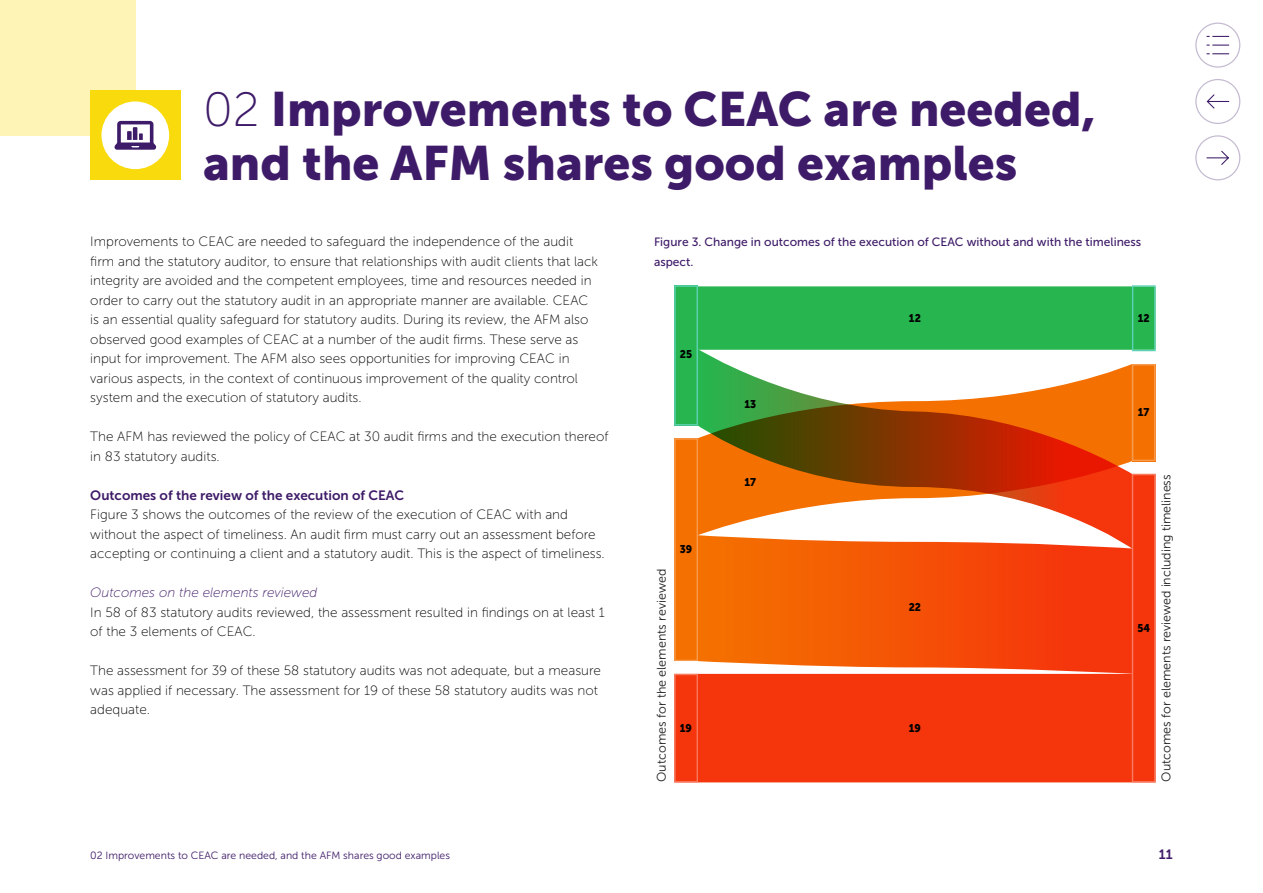
<style>
.page{position:relative;width:1263px;height:893px;background:#fff}
.page>*{position:absolute;margin:0;border:0;box-sizing:border-box;transform-origin:0 0}
.H2_-_Hoofdstuk_titel{font:48px/54px "Museo Sans 900";color:#3e1b68}
.P_-_Platte_tekst{font:13.5px/19.5px "Museo Sans 100";color:#000}
.H3_-_Alineakop{font:13.5px "Museo Sans 700";color:#3e1b68}
.H4_-_Alineasubkop{font:italic 13.5px "Museo Sans 100";color:#3e1b68}
.t1{font:12.6px "Museo Sans 300";color:#1d1d1b}
.t2{font:12px/19.5px "Museo Sans 500";color:#3e1b68}
.t3{font:11.1px "Museo Sans 900";color:#000;scale:.93 1}
.t4{font:10.5px "Museo Sans 300";color:#3e1b68}
.s1{font-family:"Museo Sans 100"}
</style>
<div class="page">
<div style="left:0;top:0;width:135px;height:135px;background:#fdf4b6"></div>
<div style="left:90px;top:90px;width:90px;height:90px;background:#f9db0d"></div>
<svg style="left:101px;top:101px;width:68px;height:68px"></svg>
<svg style="left:1195px;top:79px;width:45px;height:45px"></svg>
<svg style="left:1195px;top:135px;width:45px;height:45px"></svg>
<svg style="left:1195px;top:23px;width:45px;height:45px"></svg>
<svg style="left:674px;top:285px;width:481px;height:497px;background:#cc7437"></svg>
<div style="left:104px;top:104px;width:62px;height:62px;background:#fff;border-radius:31px"></div>
<svg style="left:115px;top:120px;width:41px;height:30px"></svg>
<h2 class="H2_-_Hoofdstuk_titel" style="left:203px;top:82px;width:894px"><span class="s1">02</span> Improvements to CEAC are needed, and the AFM shares good examples</h2>
<p class="P_-_Platte_tekst" style="left:90px;top:232px;width:509px">Improvements to CEAC are needed to safeguard the independence of the audit firm and the statutory auditor, to ensure that relationships with audit clients that lack integrity are avoided and the competent employees, time and resources needed in order to carry out the statutory audit in an appropriate manner are available. CEAC is an essential quality safeguard for statutory audits. During its review, the AFM also observed good examples of CEAC at a number of the audit firms. These serve as input for improvement. The AFM also sees opportunities for improving CEAC in various aspects, in the context of continuous improvement of the quality control system and the execution of statutory audits.</p>
<p class="P_-_Platte_tekst" style="left:90px;top:427px;width:520px">The AFM has reviewed the policy of CEAC at 30 audit firms and the execution thereof in 83 statutory audits.</p>
<h3 class="H3_-_Alineakop" style="left:90px;top:488px;width:315px">Outcomes of the review of the execution of CEAC</h3>
<p class="P_-_Platte_tekst" style="left:90px;top:505px;width:516px">Figure 3 shows the outcomes of the review of the execution of CEAC with and without the aspect of timeliness. An audit firm must carry out an assessment before accepting or continuing a client and a statutory audit. This is the aspect of timeliness.</p>
<h4 class="H4_-_Alineasubkop" style="left:90px;top:585px;width:229px">Outcomes on the elements reviewed</h4>
<p class="P_-_Platte_tekst" style="left:90px;top:603px;width:516px">In 58 of 83 statutory audits reviewed, the assessment resulted in findings on at least 1 of the 3 elements of CEAC.</p>
<p class="P_-_Platte_tekst" style="left:90px;top:661px;width:512px">The assessment for 39 of these 58 statutory audits was not adequate, but a measure was applied if necessary. The assessment for 19 of these 58 statutory audits was not adequate.</p>
<p class="t2" style="left:654px;top:232px;width:489px">Figure 3. Change in outcomes of the execution of CEAC without and with the timeliness aspect.</p>
<p class="t3" style="left:680px;top:348px;width:15px">25</p>
<p class="t3" style="left:744px;top:398px;width:14px">13</p>
<p class="t3" style="left:909px;top:312px;width:14px">12</p>
<p class="t3" style="left:1138px;top:312px;width:14px">12</p>
<p class="t3" style="left:1138px;top:406px;width:14px">17</p>
<p class="t1" style="left:655px;top:782px;width:214px;rotate:-90deg">Outcomes for the elements reviewed</p>
<p class="t3" style="left:680px;top:543px;width:15px">39</p>
<p class="t3" style="left:680px;top:721px;width:15px">19</p>
<p class="t3" style="left:744px;top:476px;width:14px">17</p>
<p class="t3" style="left:909px;top:601px;width:15px">22</p>
<p class="t3" style="left:909px;top:721px;width:15px">19</p>
<p class="t3" style="left:1137px;top:621px;width:15px">54</p>
<p class="t1" style="left:1159px;top:782px;width:309px;rotate:-90deg">Outcomes for elements reviewed including timeliness</p>
<p class="t4" style="left:90px;top:850px;width:361px">02 Improvements to CEAC are needed, and the AFM shares good examples</p>
<p class="H3_-_Alineakop" style="left:1159px;top:847px;width:15px">11</p>
</div>
